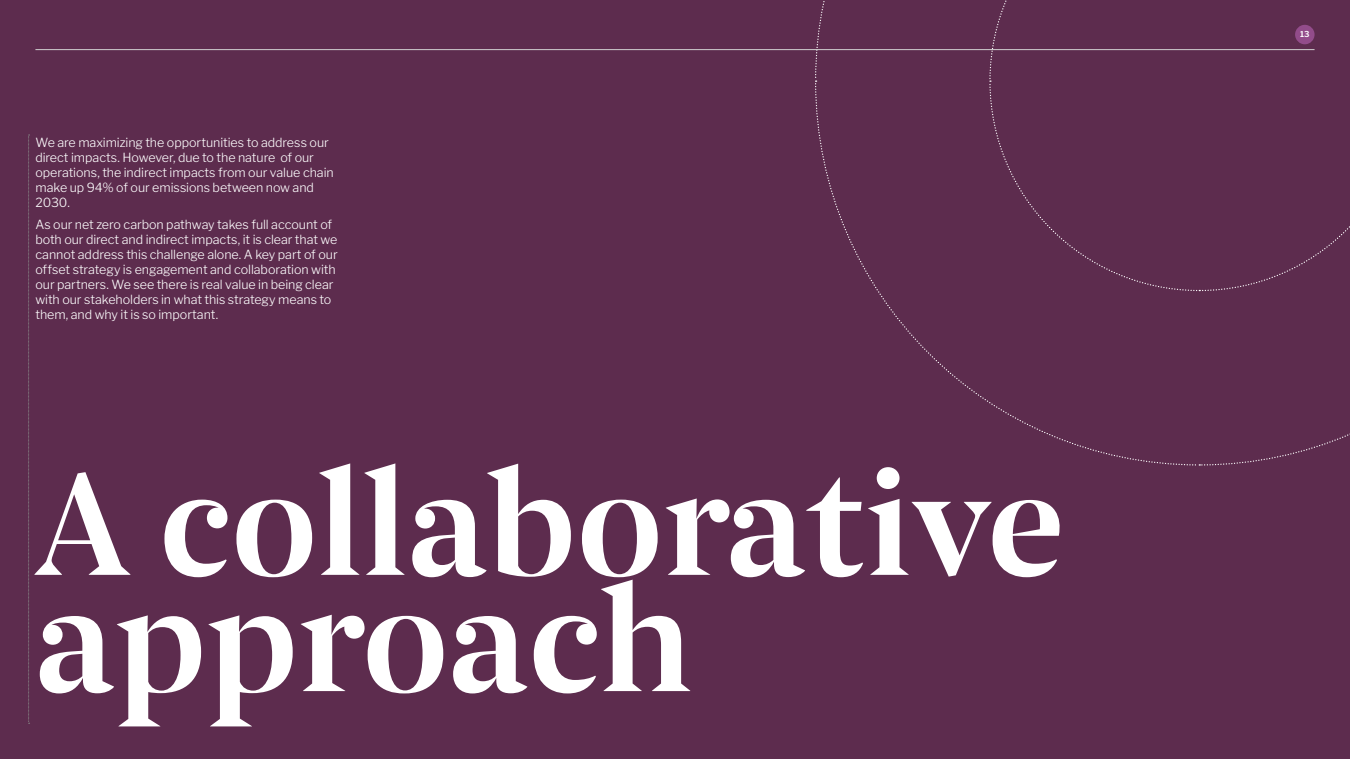
<style>
.page{position:relative;width:1350px;height:759px;background:#5d2c4e}
.page>*{position:absolute;margin:0;border:0;box-sizing:border-box;transform-origin:0 0}
.t1{font:160.75px/116.2px "Grosvenor Headline";color:#fff}
.t2{font:300 12.5px/15px "Libre Franklin";letter-spacing:-.005em;color:#fff}
.t3{font:600 8.12px "Libre Franklin";color:#fff}
</style>
<div class="page">
<svg style="left:28px;top:135px;width:2px;height:589px"></svg>
<svg style="left:814px;top:0;width:536px;height:292px"></svg>
<div style="left:1295px;top:25px;width:20px;height:19px;background:#924c8a;border-radius:50%"></div>
<hr style="left:35px;top:49px;width:1280px;height:1px;background:#d0d0d0">
<p class="t2" style="left:35px;top:135px;width:300px">We are maximizing the opportunities to address our direct impacts. However, due to the nature of our operations, the indirect impacts from our value chain make up 94% of our emissions between now and 2030.</p>
<p class="t2" style="left:35px;top:217px;width:304px">As our net zero carbon pathway takes full account of both our direct and indirect impacts, it is clear that we cannot address this challenge alone. A key part of our offset strategy is engagement and collaboration with our partners. We see there is real value in being clear with our stakeholders in what this strategy means to them, and why it is so important.</p>
<h1 class="t1" style="left:35px;top:459px;width:1031px">A collaborative approach</h1>
<p class="t3" style="left:1300px;top:29px;width:11px">13</p>
</div>
